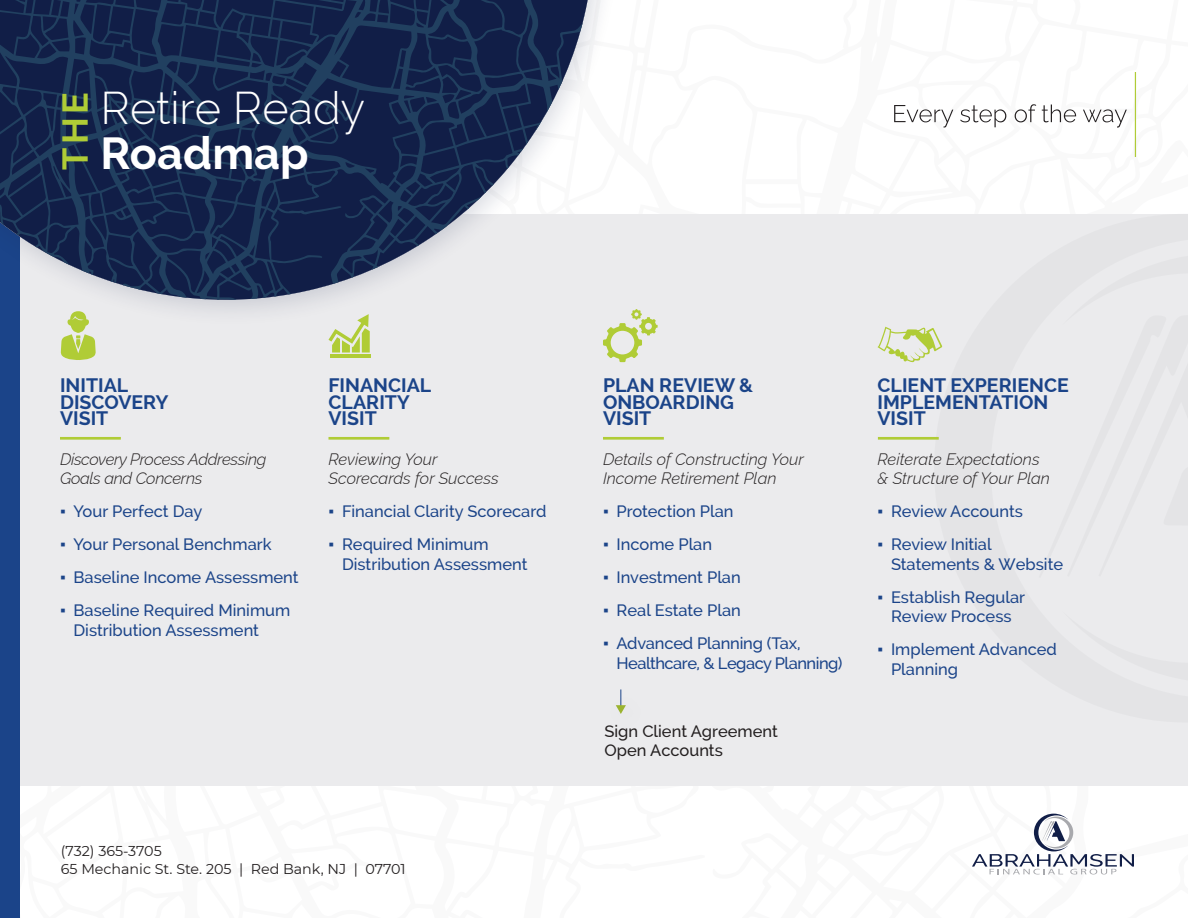
<style>
.page{position:relative;width:1188px;height:918px;background:#fff}
.page>*{position:absolute;margin:0;border:0;box-sizing:border-box;transform-origin:0 0}
.t1{font:300 45px/45px "Raleway";color:#fff}
.t2{font:700 36px "Raleway";color:#b0cc36}
.t3{font:700 19.5px/16.5px "Raleway";color:#1b4489}
.t4{font:500 16.5px/19.5px "Raleway";color:#1b4489}
.t5{font:italic 300 16.5px/19.5px "Raleway";color:#231f20}
.t6{font:500 16.5px/19.5px "Raleway";letter-spacing:-.03em;color:#1b4489}
.t7{font:italic 300 16.5px/19.5px "Raleway";letter-spacing:-.02em;color:#231f20}
.Bullets{font:500 16.5px/19.5px "Raleway";color:#231f20}
.t8{font:14.25px/17.9px "Montserrat";color:#231f20}
.s1{font-weight:700}
.s2{font-family:"Arial";font-weight:400}
</style>
<div class="page">
<div style="left:1px;top:214px;width:1187px;height:572px;background:#ebebed"></div>
<div style="left:0;top:151px;width:20px;height:767px;background:#1b4489"></div>
<div style="left:0;top:0;width:621px;height:327px;background:#111e47;opacity:.16"></div>
<svg style="left:0;top:0;width:588px;height:300px;fill:#111e47"></svg>
<hr style="left:878px;top:437px;width:61px;height:3px;background:#b0cc36">
<hr style="left:603px;top:437px;width:61px;height:3px;background:#b0cc36">
<hr style="left:328px;top:437px;width:61px;height:3px;background:#b0cc36">
<hr style="left:60px;top:437px;width:61px;height:3px;background:#b0cc36">
<svg style="left:878px;top:327px;width:64px;height:35px"></svg>
<svg style="left:603px;top:309px;width:55px;height:53px"></svg>
<hr style="left:330px;top:354px;width:41px;height:3px;background:#b0cc36">
<svg style="left:328px;top:314px;width:42px;height:39px"></svg>
<svg style="left:61px;top:311px;width:35px;height:49px"></svg>
<svg style="left:894px;top:104px;width:233px;height:24px"></svg>
<hr style="left:1135px;top:72px;width:1px;height:85px;background:#b0cc36">
<svg style="left:972px;top:814px;width:162px;height:61px"></svg>
<svg style="left:616px;top:689px;width:10px;height:25px"></svg>
<p class="t2" style="left:55px;top:170px;width:80px;rotate:-90deg">THE</p>
<p class="t1" style="left:101px;top:86px;width:266px">Retire Ready<br><span class="s1">Roadmap</span></p>
<p class="t3" style="left:60px;top:377px;width:110px">INITIAL<br>DISCOVERY<br>VISIT</p>
<p class="t7" style="left:60px;top:447px;width:208px">Discovery Process Addressing<br>Goals and Concerns</p>
<p class="t4" style="left:60px;top:502px;width:144px"><span class="s2">▪</span> Your Perfect Day</p>
<p class="t4" style="left:60px;top:535px;width:213px"><span class="s2">▪</span> Your Personal Benchmark</p>
<p class="t4" style="left:60px;top:568px;width:240px"><span class="s2">▪</span> Baseline Income Assessment</p>
<p class="t4" style="left:74px;top:601px;width:218px;text-indent:-14px"><span class="s2">▪</span> Baseline Required Minimum<br>Distribution Assessment</p>
<p class="t3" style="left:328px;top:377px;width:104px">FINANCIAL<br>CLARITY<br>VISIT</p>
<p class="t5" style="left:328px;top:447px;width:172px">Reviewing Your<br>Scorecards for Success</p>
<p class="t4" style="left:328px;top:502px;width:219px"><span class="s2">▪</span> Financial Clarity Scorecard</p>
<p class="t4" style="left:342px;top:535px;width:187px;text-indent:-14px"><span class="s2">▪</span> Required Minimum<br>Distribution Assessment</p>
<p class="t8" style="left:61px;top:842px;width:346px">(732) 365-3705<br>65 Mechanic St. Ste. 205 | Red Bank, NJ | 07701</p>
<p class="t3" style="left:603px;top:377px;width:152px">PLAN REVIEW &amp;<br>ONBOARDING<br>VISIT</p>
<p class="t5" style="left:603px;top:447px;width:202px">Details of Constructing Your<br>Income Retirement Plan</p>
<p class="t4" style="left:603px;top:502px;width:132px"><span class="s2">▪</span> Protection Plan</p>
<p class="t4" style="left:603px;top:535px;width:111px"><span class="s2">▪</span> Income Plan</p>
<p class="t4" style="left:603px;top:568px;width:139px"><span class="s2">▪</span> Investment Plan</p>
<p class="t4" style="left:603px;top:601px;width:139px"><span class="s2">▪</span> Real Estate Plan</p>
<p class="t6" style="left:616px;top:634px;width:228px;text-indent:-14px"><span class="s2">▪</span> Advanced Planning (Tax,<br>Healthcare, &amp; Legacy Planning)</p>
<p class="Bullets" style="left:604px;top:721px;width:175px">Sign Client Agreement<br>Open Accounts</p>
<p class="t3" style="left:878px;top:377px;width:193px">CLIENT EXPERIENCE<br>IMPLEMENTATION<br>VISIT</p>
<p class="t5" style="left:878px;top:447px;width:174px">Reiterate Expectations &amp; Structure of Your Plan</p>
<p class="t4" style="left:878px;top:502px;width:147px"><span class="s2">▪</span> Review Accounts</p>
<p class="t4" style="left:891px;top:535px;width:174px;text-indent:-14px"><span class="s2">▪</span> Review Initial<br>Statements &amp; Website</p>
<p class="t4" style="left:878px;top:587px;width:149px;text-align:center"><span class="s2">▪</span> Establish Regular<br>Review Process</p>
<p class="t4" style="left:891px;top:640px;width:168px;text-indent:-14px"><span class="s2">▪</span> Implement Advanced<br>Planning</p>
</div>
